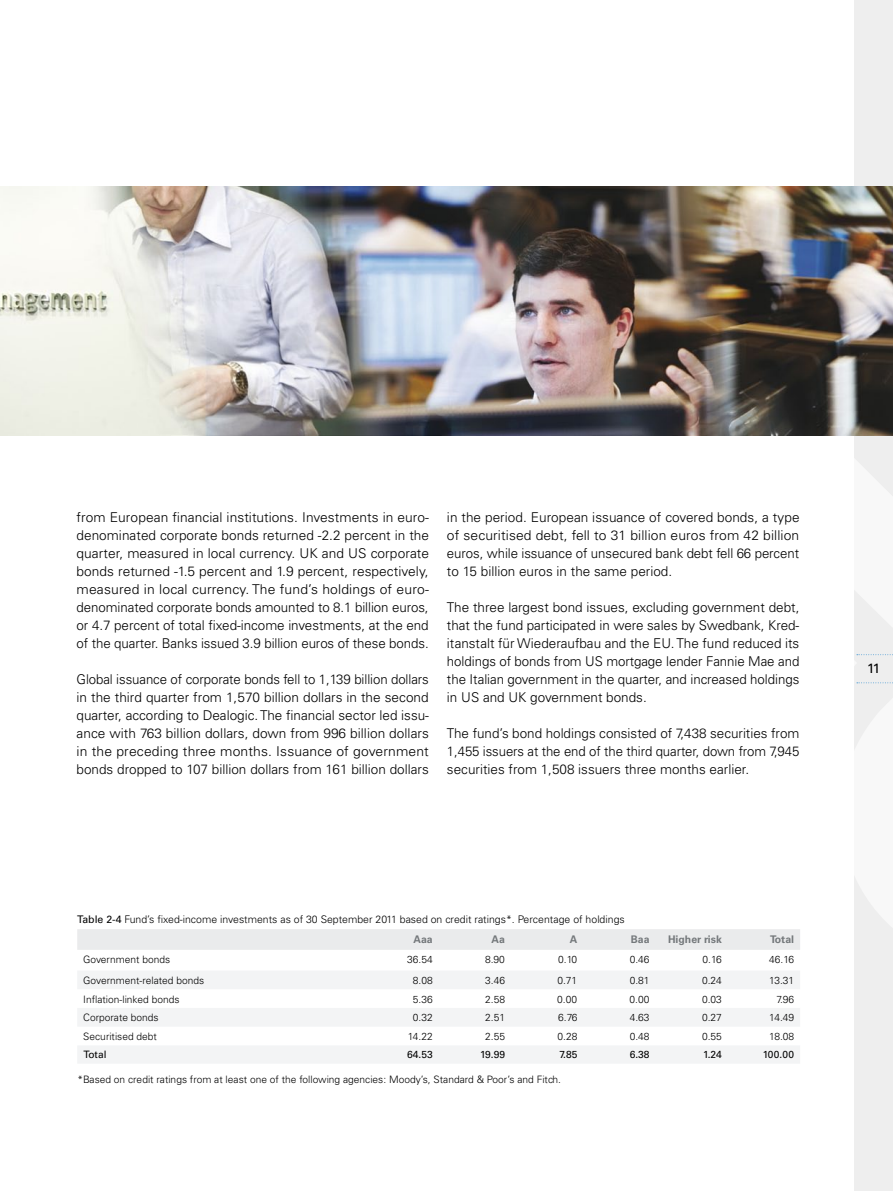
<style>
.page{position:relative;width:893px;height:1191px;background:#fff}
.page>*{position:absolute;margin:0;border:0;box-sizing:border-box;transform-origin:0 0}
.t1{font:300 13.5px/18px "Univers";color:#000;text-align:justify}
.t2{font:13.5px "Univers";color:#000}
.t3{font:300 10.5px/20.2px "Univers";color:#000}
.t4{font:700 10.5px "Univers";color:#74787b}
.t5{font:300 10.2px "Univers";color:#000}
.t6{font:10.2px "Univers";color:#000}
.s1{font-weight:400}
.s2{font-weight:700;color:#74787b}
</style>
<div class="page">
<div style="left:854px;top:0;width:39px;height:1191px;background:#eee"></div>
<div style="left:77px;top:929px;width:723px;height:20px;background:#eaebec"></div>
<svg style="left:78px;top:971px;width:722px;height:92px;fill:#f3f4f5"></svg>
<img style="left:0;top:186px;width:854px;height:249px">
<img style="left:854px;top:186px;width:39px;height:498px">
<p class="t1" style="left:77px;top:508px;width:354px">from E uropean financial institutions. I nvestments in euro&shy;denominated corporate bonds returned -2.2 percent in the quarter, measured in local currency. U K and US corporate bonds returned -1.5 percent and 1.9 percent, respectively, measured in local currency. The fund’s holdings of euro&shy;denominated corporate bonds amounted to 8.1 billion euros, or 4.7 percent of total fixed-income investments, at the end of the quarter. Banks issued 3.9 billion euros of these bonds.</p>
<p class="t1" style="left:77px;top:670px;width:354px">Global issuance of corporate bonds fell to 1,139 billion dollars in the third quarter from 1,570 billion dollars in the second quarter, according to Dealogic. The financial sector led issu&shy;ance with 763 billion dollars, down from 996 billion dollars in the preceding three months. I ssuance of government bonds dropped to 107 billion dollars from 161 billion dollars</p>
<p class="t1" style="left:447px;top:508px;width:354px">in the period. E uropean issuance of covered bonds, a type of securitised debt, fell to 31 billion euros from 42 billion euros, while issuance of unsecured bank debt fell 66 percent to 15 billion euros in the same period.</p>
<p class="t1" style="left:447px;top:598px;width:354px">The three largest bond issues, excluding government debt, that the fund participated in were sales by Swedbank, Kred&shy;itanstalt für Wiederaufbau and the EU . The fund reduced its holdings of bonds from US mortgage lender Fannie Mae and the Italian government in the quarter, and increased holdings in US and U K government bonds.</p>
<p class="t1" style="left:447px;top:724px;width:354px">The fund’s bond holdings consisted of 7,438 securities from 1,455 issuers at the end of the third quarter, down from 7,945 securities from 1,508 issuers three months earlier.</p>
<p class="t3" style="left:413px;top:909px;width:213px;text-indent:-336px"><span class="s1">Table 2-4</span> Fund’s fixed-income investments as of 30 September 2011 based on credit ratings*. Percentage of holdings<br><span class="s2">Aaa</span></p>
<p class="t4" style="left:492px;top:933px;width:15px">Aa</p>
<p class="t4" style="left:570px;top:933px;width:9px">A</p>
<p class="t4" style="left:631px;top:933px;width:20px">Baa</p>
<p class="t4" style="left:668px;top:933px;width:55px">Higher risk</p>
<p class="t4" style="left:770px;top:933px;width:26px">Total</p>
<p class="t5" style="left:83px;top:953px;width:88px">Government bonds</p>
<p class="t5" style="left:407px;top:953px;width:27px">36.54</p>
<p class="t5" style="left:485px;top:953px;width:21px">8.90</p>
<p class="t5" style="left:558px;top:953px;width:21px">0.10</p>
<p class="t5" style="left:630px;top:953px;width:21px">0.46</p>
<p class="t5" style="left:702px;top:953px;width:21px">0.16</p>
<p class="t5" style="left:769px;top:953px;width:27px">46.16</p>
<p class="t5" style="left:83px;top:974px;width:122px">Government-related bonds</p>
<p class="t5" style="left:413px;top:974px;width:21px">8.08</p>
<p class="t5" style="left:485px;top:974px;width:21px">3.46</p>
<p class="t5" style="left:557px;top:974px;width:21px">0.71</p>
<p class="t5" style="left:630px;top:974px;width:21px">0.81</p>
<p class="t5" style="left:702px;top:974px;width:21px">0.24</p>
<p class="t5" style="left:769px;top:974px;width:27px">13.31</p>
<p class="t5" style="left:83px;top:992px;width:98px">I nflation-linked bonds</p>
<p class="t5" style="left:413px;top:992px;width:21px">5.36</p>
<p class="t5" style="left:485px;top:992px;width:21px">2.58</p>
<p class="t5" style="left:557px;top:992px;width:22px">0.00</p>
<p class="t5" style="left:630px;top:992px;width:22px">0.00</p>
<p class="t5" style="left:702px;top:992px;width:21px">0.03</p>
<p class="t5" style="left:776px;top:992px;width:19px">7.96</p>
<p class="t5" style="left:83px;top:1011px;width:77px">Corporate bonds</p>
<p class="t5" style="left:413px;top:1011px;width:21px">0.32</p>
<p class="t5" style="left:485px;top:1011px;width:21px">2.51</p>
<p class="t5" style="left:558px;top:1011px;width:21px">6.76</p>
<p class="t5" style="left:630px;top:1011px;width:21px">4.63</p>
<p class="t5" style="left:702px;top:1011px;width:21px">0.27</p>
<p class="t5" style="left:769px;top:1011px;width:27px">14.49</p>
<p class="t5" style="left:83px;top:1030px;width:75px">Securitised debt</p>
<p class="t5" style="left:408px;top:1030px;width:27px">14.22</p>
<p class="t5" style="left:485px;top:1030px;width:21px">2.55</p>
<p class="t5" style="left:557px;top:1030px;width:21px">0.28</p>
<p class="t5" style="left:630px;top:1030px;width:21px">0.48</p>
<p class="t5" style="left:702px;top:1030px;width:21px">0.55</p>
<p class="t5" style="left:769px;top:1030px;width:27px">18.08</p>
<p class="t6" style="left:83px;top:1048px;width:25px">Total</p>
<p class="t6" style="left:407px;top:1048px;width:27px">64.53</p>
<p class="t6" style="left:480px;top:1048px;width:26px">19.99</p>
<p class="t6" style="left:559px;top:1048px;width:19px">7.85</p>
<p class="t6" style="left:630px;top:1048px;width:21px">6.38</p>
<p class="t6" style="left:703px;top:1048px;width:20px">1.24</p>
<p class="t6" style="left:763px;top:1048px;width:33px">100.00</p>
<p class="t5" style="left:77px;top:1073px;width:485px">*Based on credit ratings from at least one of the following agencies: Moody’s, Standard &amp; Poor’s and Fitch.</p>
<p class="t2" style="left:867px;top:659px;width:15px">11</p>
</div>
